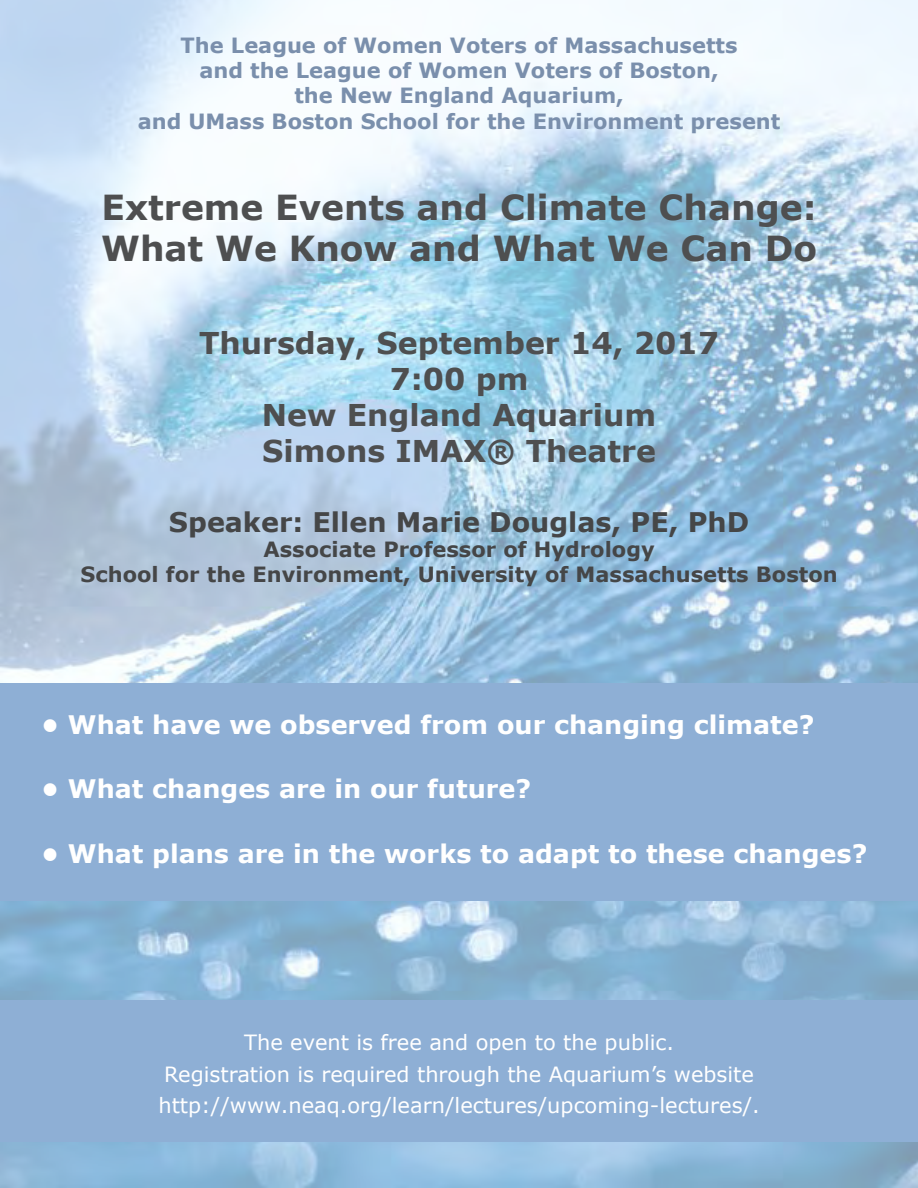
<style>
.page{position:relative;width:918px;height:1188px;background:#fff}
.page>*{position:absolute;margin:0;border:0;box-sizing:border-box;transform-origin:0 0}
.t1{font:700 34.5px/41.4px "Verdana";color:#4e4f50}
.t2{font:700 30px/36px "Verdana";color:#4e4f50;text-align:center}
.t3{font:700 27px "Verdana";color:#454647}
.t4{font:700 25.5px "Verdana";color:#fff}
.t5{font:700 21px/25.2px "Verdana";color:#7a8fac;text-align:center}
.t6{font:21px/31.5px "Verdana";color:#fff;text-align:center}
.t7{font:700 21px/25.2px "Verdana";color:#454647;text-align:center}
</style>
<div class="page">
<img style="left:0;top:0;width:918px;height:1188px">
<div style="left:0;top:683px;width:918px;height:218px;background:#8eafd5"></div>
<div style="left:0;top:1000px;width:918px;height:142px;background:#8eafd5"></div>
<p class="t5" style="left:138px;top:33px;width:644px">The League of Women Voters of Massachusetts<br>and the League of Women Voters of Boston,<br>the New England Aquarium,<br>and UMass Boston School for the Environment present</p>
<h1 class="t1" style="left:101px;top:187px;width:718px">Extreme Events and Climate Change:<br>What We Know and What We Can Do</h1>
<h2 class="t2" style="left:199px;top:325px;width:522px">Thursday, September 14, 2017<br>7:00 pm<br>New England Aquarium<br>Simons IMAX® Theatre</h2>
<p class="t3" style="left:169px;top:504px;width:582px">Speaker: Ellen Marie Douglas, PE, PhD</p>
<p class="t7" style="left:80px;top:537px;width:759px">Associate Professor of Hydrology<br>School for the Environment, University of Massachusetts Boston</p>
<p class="t4" style="left:41px;top:708px;width:775px">• What have we observed from our changing climate?</p>
<p class="t4" style="left:41px;top:772px;width:492px">• What changes are in our future?</p>
<p class="t4" style="left:41px;top:837px;width:828px">• What plans are in the works to adapt to these changes?</p>
<p class="t6" style="left:158px;top:1027px;width:603px">The event is free and open to the public.<br>Registration is required through the Aquarium’s website http://www.neaq.org/learn/lectures/upcoming-lectures/.</p>
</div>
